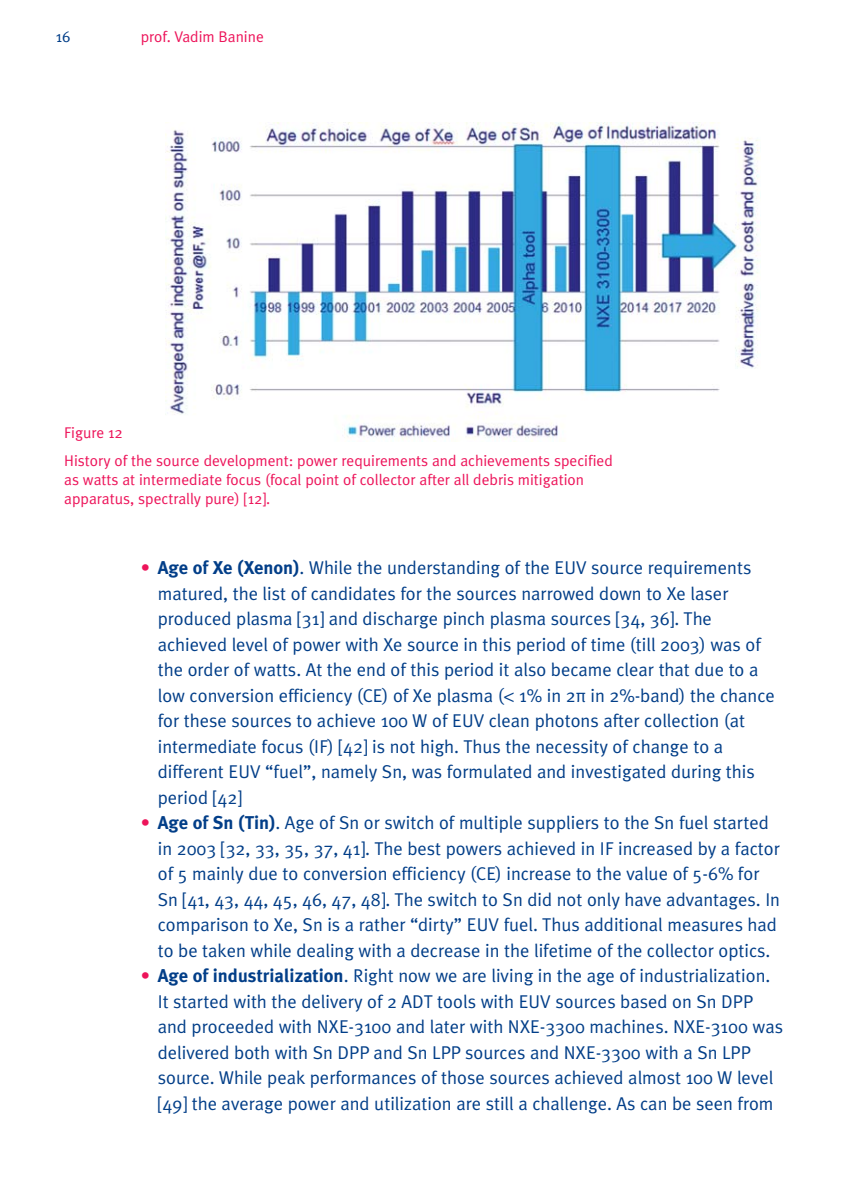
<style>
.page{position:relative;width:842px;height:1191px;background:#fff}
.page>*{position:absolute;margin:0;border:0;box-sizing:border-box;transform-origin:0 0}
.t1{font:18.4px/25.6px "Meta Plus Normal";color:#023e88}
.t2{font:15.6px/28.4px "Meta Plus Normal";color:#ed145a}
.t3{font:15.6px "Meta Plus Normal";color:#023e88}
.s1{color:#ed145a}
.s2{font-family:"Meta Plus";font-weight:700}
.s3{font-family:"Helvetica Neue"}
</style>
<div class="page">
<img style="left:165px;top:122px;width:595px;height:318px">
<p class="t3" style="left:56px;top:31px;width:16px">16</p>
<p class="t2" style="left:141px;top:24px;width:125px">prof. Vadim Banine</p>
<p class="t2" style="left:64px;top:419px;width:550px">Figure 12<br>History of the source development: power requirements and achievements specified</p>
<p class="t2" style="left:64px;top:471px;width:521px;line-height:19px">as watts at intermediate focus (focal point of collector after all debris mitigation apparatus, spectrally pure) [12].</p>
<p class="t1" style="left:158px;top:556px;width:618px;text-indent:-17px"><span class="s1">•</span> <span class="s2">Age of Xe (Xenon)</span>. While the understanding of the EUV source requirements matured, the list of candidates for the sources narrowed down to Xe laser produced plasma [31] and discharge pinch plasma sources [34, 36]. The achieved level of power with Xe source in this period of time (till 2003) was of the order of watts. At the end of this period it also became clear that due to a low conversion efficiency (CE) of Xe plasma (<span class="s3">&lt;</span> 1% in 2π in 2%-band) the chance for these sources to achieve 100 W of EUV clean photons after collection (at intermediate focus (IF) [42] is not high. Thus the necessity of change to a different EUV “fuel”, namely Sn, was formulated and investigated during this period [42]</p>
<p class="t1" style="left:158px;top:811px;width:624px;text-indent:-17px"><span class="s1">•</span> <span class="s2">Age of Sn (Tin)</span>. Age of Sn or switch of multiple suppliers to the Sn fuel started in 2003 [32, 33, 35, 37, 41]. The best powers achieved in IF increased by a factor of 5 mainly due to conversion efficiency (CE) increase to the value of 5-6% for Sn [41, 43, 44, 45, 46, 47, 48]. The switch to Sn did not only have advantages. In comparison to Xe, Sn is a rather “dirty” EUV fuel. Thus additional measures had to be taken while dealing with a decrease in the lifetime of the collector optics.</p>
<p class="t1" style="left:158px;top:964px;width:627px;text-indent:-17px"><span class="s1">•</span> <span class="s2">Age of industrialization</span>. Right now we are living in the age of industrialization.<br>It started with the delivery of 2 ADT tools with EUV sources based on Sn DPP and proceeded with NXE-3100 and later with NXE-3300 machines. NXE-3100 was delivered both with Sn DPP and Sn LPP sources and NXE-3300 with a Sn LPP source. While peak performances of those sources achieved almost 100 W level [49] the average power and utilization are still a challenge. As can be seen from</p>
</div>
